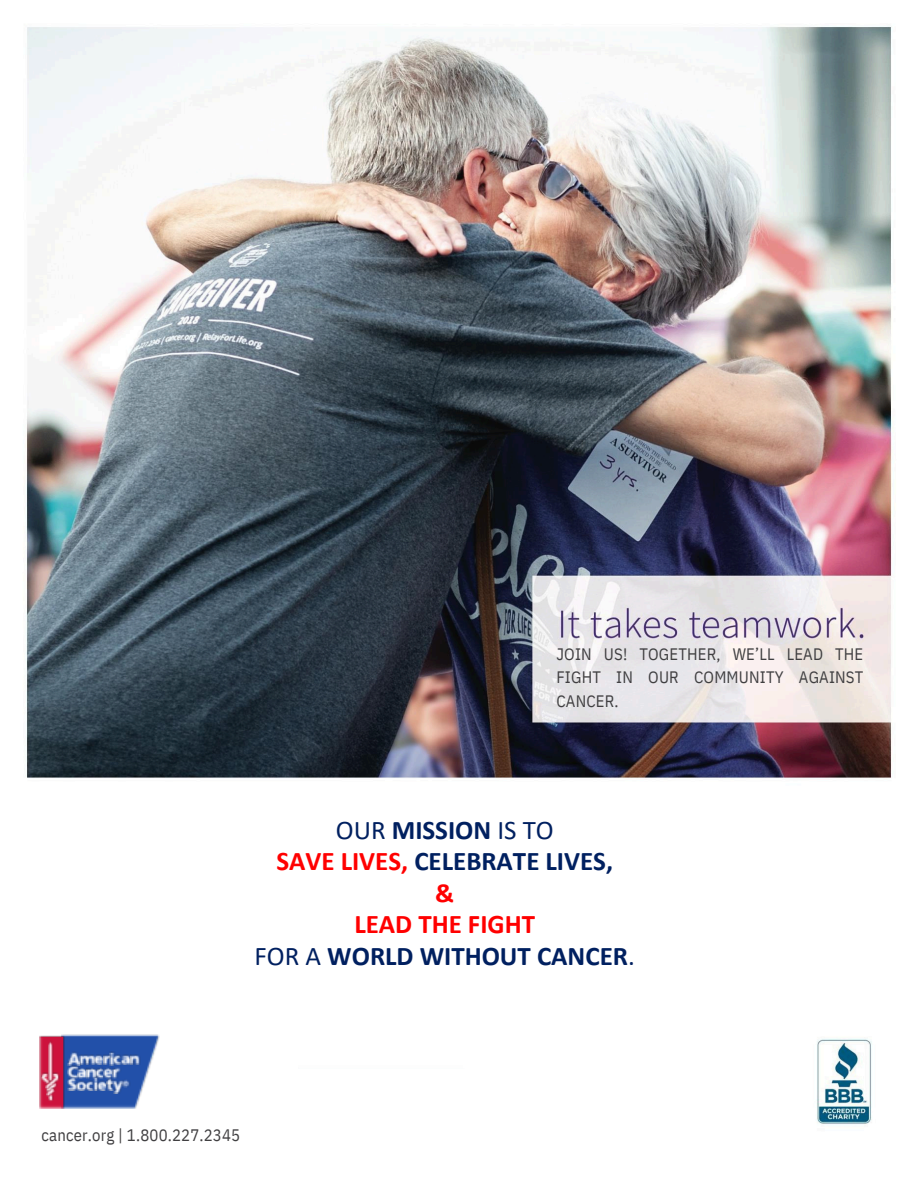
<style>
.page{position:relative;width:918px;height:1188px;background:#fff}
.page>*{position:absolute;margin:0;border:0;box-sizing:border-box;transform-origin:0 0}
.t1{font:700 27px/31.5px "Calibri";color:#002060;text-align:center}
.t2{font:16.65px "IBM Plex Sans Cond";letter-spacing:.01em;color:#403f41}
.t3{font:16.5px/23.7px "IBM Plex Sans Cond";letter-spacing:.01em;color:#403f41;text-align:justify}
.s1{font-weight:400}
.s2{color:#f00}
</style>
<div class="page">
<img style="left:26px;top:26px;width:866px;height:1099px">
<img style="left:62px;top:1034px;width:99px;height:75px">
<img style="left:39px;top:1035px;width:26px;height:73px">
<img style="left:112px;top:1090px;width:13px;height:4px">
<img style="left:48px;top:1041px;width:6px;height:31px">
<img style="left:57px;top:1072px;width:3px;height:17px">
<svg style="left:40px;top:1072px;width:17px;height:29px"></svg>
<svg style="left:68px;top:1052px;width:73px;height:38px;background:#6582bc"></svg>
<img style="left:298px;top:1065px;width:167px;height:3px">
<h1 class="t3" style="left:556px;top:642px;width:308px">JOIN US! TOGETHER, WE’LL LEAD THE FIGHT IN OUR COMMUNITY AGAINST CANCER.</h1>
<p class="t1" style="left:255px;top:816px;width:382px"><span class="s1">OUR</span> MISSION <span class="s1">IS TO<br></span><span class="s2">SAVE LIVES,</span> CELEBRATE LIVES,<br><span class="s2">&amp;<br>LEAD THE FIGHT<br></span><span class="s1">FOR A</span> WORLD WITHOUT CANCER<span class="s1">.</span></p>
<h2 class="t2" style="left:42px;top:1124px;width:200px">cancer.org | 1.800.227.2345</h2>
</div>
